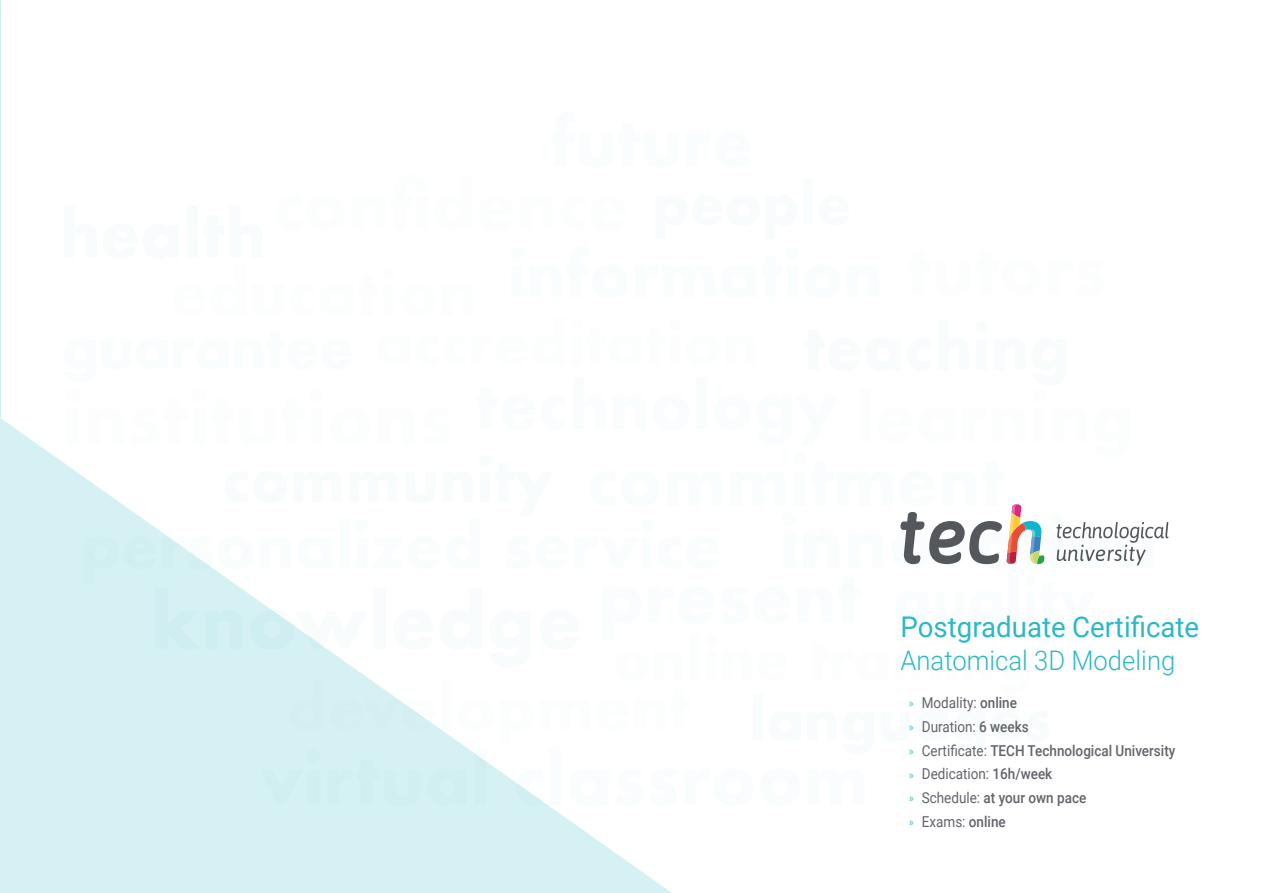
<style>
.page{position:relative;width:1263px;height:893px;background:#fff}
.page>*{position:absolute;margin:0;border:0;box-sizing:border-box;transform-origin:0 0}
.t1{font:28.5px "Roboto";color:#2db8c5}
.t2{font:300 27px "Roboto";color:#2db8c5;scale:.95 1}
.t3{font:500 15px/23.7px "Roboto";color:#61646a;scale:.9 1}
.s1{font-family:"Myriad Pro";font-weight:400;font-size:12px;color:#2db8c5}
.s2{font-weight:400}
</style>
<div class="page">
<svg style="left:0;top:418px;width:672px;height:475px;fill:#d5f1f3"></svg>
<svg style="left:64px;top:418px;width:1104px;height:388px"></svg>
<h1 class="t1" style="left:900px;top:607px;width:300px">Postgraduate Certificate</h1>
<h2 class="t2" style="left:900px;top:641px;width:291px">Anatomical 3D Modeling</h2>
<p class="t3" style="left:909px;top:690px;width:297px"><span class="s1">»</span> <span class="s2">Modality:</span> online<br><span class="s1">»</span> <span class="s2">Duration:</span> 6 weeks<br><span class="s1">»</span> <span class="s2">Certificate:</span> TECH Technological University <span class="s1">»</span> <span class="s2">Dedication:</span> 16h/week<br><span class="s1">»</span> <span class="s2">Schedule:</span> at your own pace<br><span class="s1">»</span> <span class="s2">Exams:</span> online</p>
</div>
